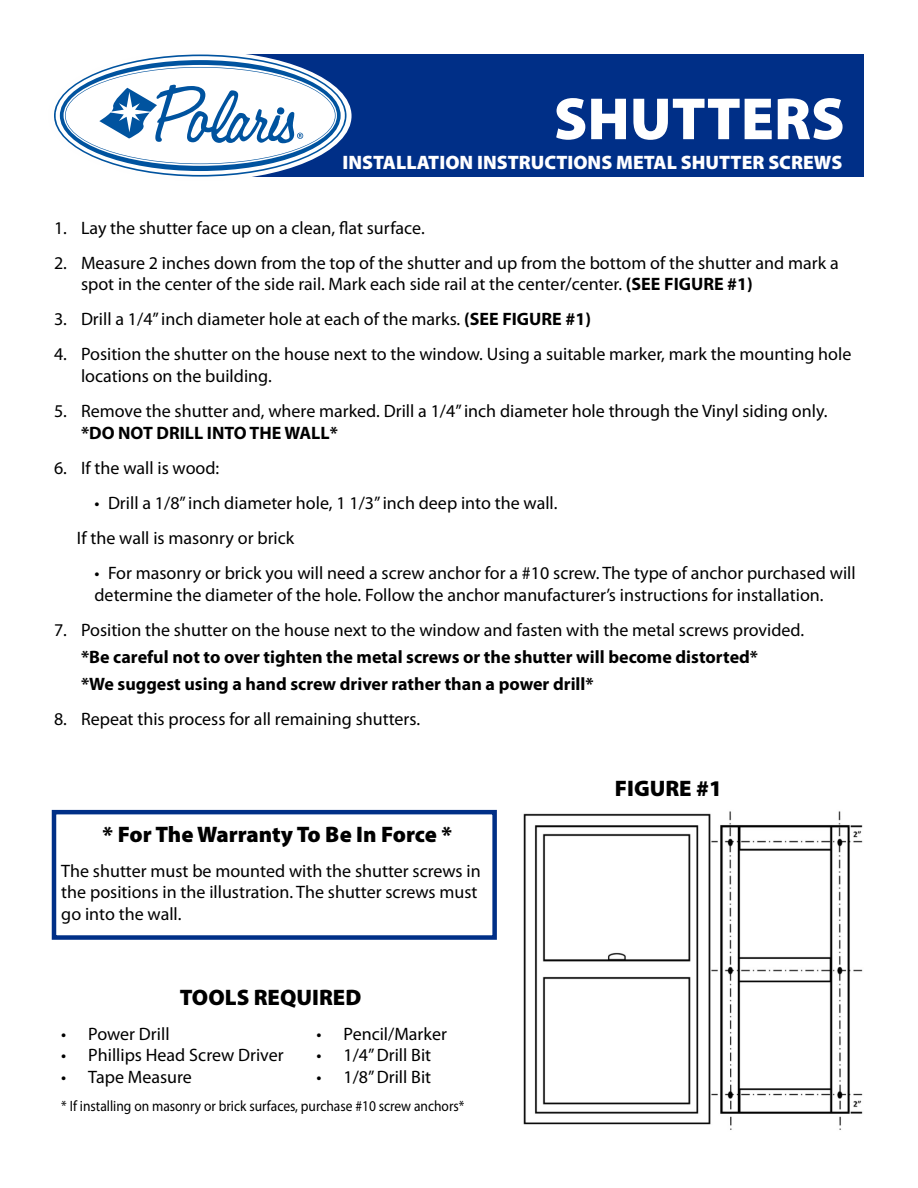
<style>
.page{position:relative;width:918px;height:1188px;background:#fff}
.page>*{position:absolute;margin:0;border:0;box-sizing:border-box;transform-origin:0 0}
.t1{font:900 60px "Myriad Pro";color:#fff}
.t2{font:900 22.5px "Myriad Pro";color:#000}
.t3{font:900 19.5px "Myriad Pro";color:#fff}
.t4{font:18px/21.6px "Myriad Pro";color:#000}
.t5{font:700 18px/27px "Myriad Pro";color:#000}
.t6{font:15px "Myriad Pro";color:#000;scale:.9 1}
.s1{font-weight:700}
</style>
<div class="page">
<div style="left:207px;top:54px;width:657px;height:123px;background:#002f87"></div>
<div style="left:48px;top:51px;width:304px;height:130px;background:#fefefe;border-radius:50%"></div>
<svg style="left:54px;top:55px;width:293px;height:122px"></svg>
<img style="left:523px;top:811px;width:340px;height:319px">
<div style="left:52px;top:810px;width:445px;height:130px;border:4px solid #002f87"></div>
<h1 class="t1" style="left:554px;top:79px;width:292px">SHUTTERS</h1>
<p class="t3" style="left:343px;top:150px;width:501px">INSTALLATION INSTRUCTIONS METAL SHUTTER SCREWS</p>
<p class="t4" style="left:54px;top:216px;width:372px">1. Lay the shutter face up on a clean, flat surface.</p>
<p class="t4" style="left:81px;top:252px;width:759px;text-indent:-27px">2. Measure 2 inches down from the top of the shutter and up from the bottom of the shutter and mark a spot in the center of the side rail. Mark each side rail at the center/center. <span class="s1">(SEE FIGURE #1)</span></p>
<p class="t4" style="left:54px;top:308px;width:539px">3. Drill a 1/4” inch diameter hole at each of the marks. <span class="s1">(SEE FIGURE #1)</span></p>
<p class="t4" style="left:81px;top:343px;width:772px;text-indent:-27px">4. Position the shutter on the house next to the window. Using a suitable marker, mark the mounting hole locations on the building.</p>
<p class="t4" style="left:54px;top:400px;width:775px">5. Remove the shutter and, where marked. Drill a 1/4” inch diameter hole through the Vinyl siding only.</p>
<p class="t5" style="left:81px;top:419px;width:258px">*DO NOT DRILL INTO THE WALL*</p>
<p class="t4" style="left:54px;top:457px;width:167px">6. If the wall is wood:</p>
<p class="t4" style="left:77px;top:485px;width:482px;line-height:35.1px;text-indent:18px">• Drill a 1/8” inch diameter hole, 1 1/3” inch deep into the wall.<br>If the wall is masonry or brick</p>
<p class="t4" style="left:94px;top:562px;width:763px">• For masonry or brick you will need a screw anchor for a #10 screw. The type of anchor purchased will determine the diameter of the hole. Follow the anchor manufacturer’s instructions for installation.</p>
<p class="t4" style="left:54px;top:619px;width:752px">7. Position the shutter on the house next to the window and fasten with the metal screws provided.</p>
<p class="t5" style="left:81px;top:643px;width:679px">*Be careful not to over tighten the metal screws or the shutter will become distorted* *We suggest using a hand screw driver rather than a power drill*</p>
<p class="t4" style="left:54px;top:708px;width:368px">8. Repeat this process for all remaining shutters.</p>
<p class="t2" style="left:103px;top:819px;width:351px">* For The Warranty To Be In Force *</p>
<p class="t4" style="left:61px;top:860px;width:421px">The shutter must be mounted with the shutter screws in the positions in the illustration. The shutter screws must go into the wall.</p>
<p class="t2" style="left:180px;top:983px;width:183px">TOOLS REQUIRED</p>
<p class="t4" style="left:317px;top:1022px;width:132px">• Pencil/Marker</p>
<p class="t4" style="left:317px;top:1044px;width:116px">• 1/4” Drill Bit</p>
<p class="t4" style="left:317px;top:1066px;width:116px">• 1/8” Drill Bit</p>
<p class="t6" style="left:61px;top:1097px;width:449px">* If installing on masonry or brick surfaces, purchase #10 screw anchors*</p>
<p class="t4" style="left:61px;top:1022px;width:110px">• Power Drill</p>
<p class="t4" style="left:61px;top:1044px;width:224px">• Phillips Head Screw Driver</p>
<p class="t4" style="left:61px;top:1066px;width:132px">• Tape Measure</p>
<p class="t2" style="left:615px;top:773px;width:109px">FIGURE #1</p>
</div>
